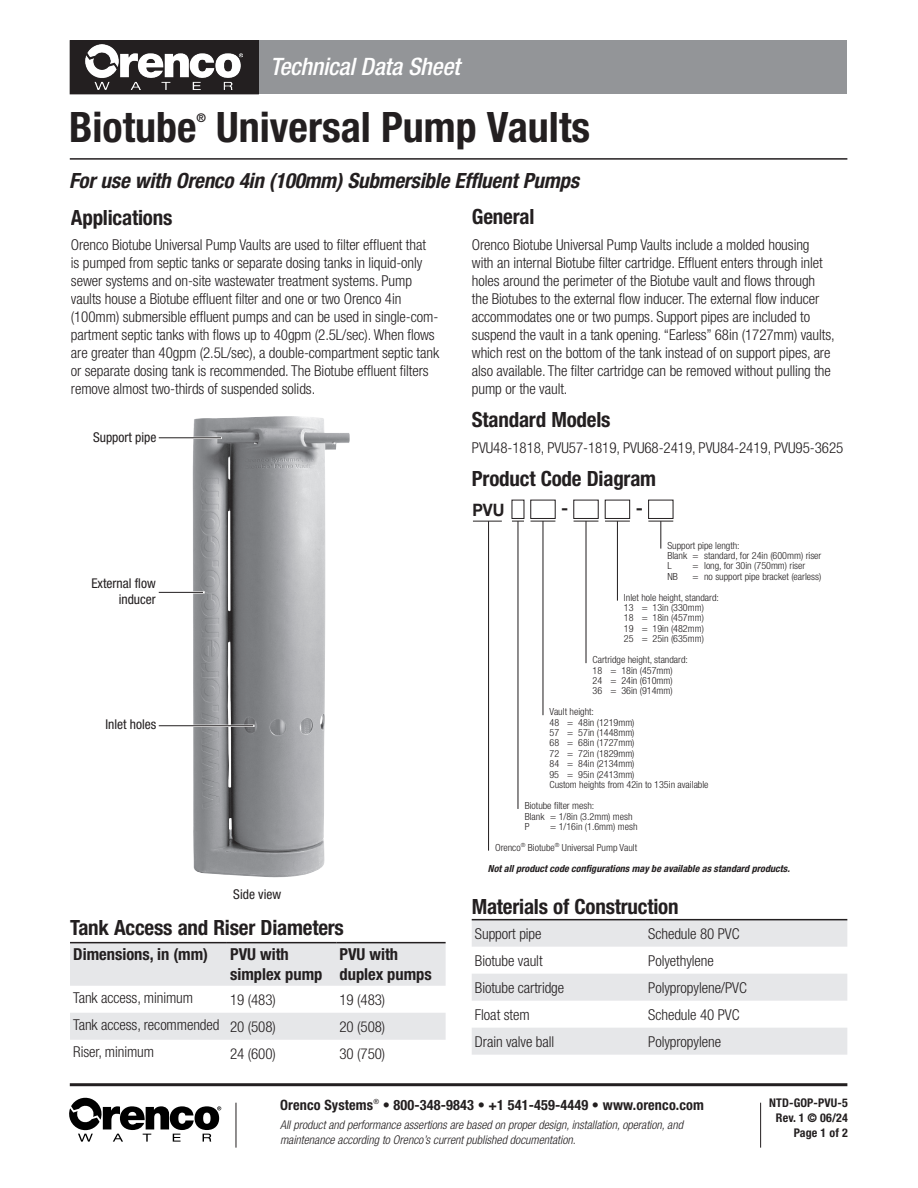
<style>
.page{position:relative;width:918px;height:1188px;background:#fff}
.page>*{position:absolute;margin:0;border:0;box-sizing:border-box;transform-origin:0 0}
.t1{font:700 condensed 42px "Helvetica Neue LT Pro";color:#231f20}
.t2{font:italic 500 condensed 24px "Helvetica Neue LT Pro";letter-spacing:-.01em;color:#fff}
.Subhead_-_Main{font:700 condensed 21px "Helvetica Neue LT Pro";letter-spacing:-.01em;color:#231f20}
.Subhead_-_Main-2{font:italic 700 condensed 21px "Helvetica Neue LT Pro";letter-spacing:-.01em;color:#231f20}
.Chart_Headline_-Main{font:700 condensed 21px "Helvetica Neue LT Pro";letter-spacing:-.01em;color:#231f20}
.t3{font:700 17.1px "Helvetica Neue LT Pro";color:#231f20;scale:.92 1}
.t4{font:700 17.1px "Helvetica Neue LT Pro";color:#231f20}
.Chart_Headline_-_Subhead{font:700 condensed 16.5px/19.8px "Helvetica Neue LT Pro";color:#231f20}
.Body_Text{font:300 condensed 15px/18px "Helvetica Neue LT Pro";letter-spacing:-.005em;color:#231f20}
.Chart_Text{font:300 condensed 15px "Helvetica Neue LT Pro";letter-spacing:-.005em;color:#231f20}
.t5{font:700 condensed 14.25px "Helvetica Neue LT Pro";letter-spacing:.01em;color:#231f20}
.Captions_-_Right{font:condensed 13.5px/16.2px "Helvetica Neue LT Pro";color:#231f20;text-align:right}
.Captions_-_Centered{font:condensed 13.5px "Helvetica Neue LT Pro";color:#231f20}
.t6{font:italic 300 condensed 12px/15px "Helvetica Neue LT Pro";color:#231f20}
.t7{font:700 condensed 12px/15px "Helvetica Neue LT Pro";letter-spacing:.01em;color:#231f20;text-align:right}
.t8{font:500 condensed 12px "Helvetica Neue LT Pro";color:#231f20}
.t9{font:300 condensed 9.75px/10.4px "Helvetica Neue LT Pro";color:#231f20}
.t10{font:italic 700 condensed 9.75px "Helvetica Neue LT Pro";color:#231f20}
.t11{font:condensed 7.2px "Helvetica Neue LT Pro";color:#231f20}
</style>
<div class="page">
<hr style="left:70px;top:1083px;width:777px;height:3px;background:#231f20">
<hr style="left:70px;top:158px;width:777px;height:2px;background:#231f20">
<div style="left:70px;top:40px;width:777px;height:54px;background:#939598"></div>
<div style="left:70px;top:41px;width:188px;height:53px;background:#231f20"></div>
<img style="left:86px;top:44px;width:157px;height:46px">
<div style="left:70px;top:40px;width:189px;height:54px;border:1px solid #231f20"></div>
<svg style="left:69px;top:1098px;width:152px;height:44px"></svg>
<hr style="left:236px;top:1103px;width:1px;height:45px;background:#231f20">
<hr style="left:760px;top:1103px;width:1px;height:45px;background:#231f20">
<img style="left:192px;top:416px;width:158px;height:462px">
<hr style="left:159px;top:437px;width:63px;height:2px;background:#fff">
<hr style="left:177px;top:591px;width:28px;height:3px;background:#fff">
<hr style="left:159px;top:437px;width:62px;height:1px;background:#231f20">
<hr style="left:159px;top:592px;width:44px;height:1px;background:#231f20">
<hr style="left:167px;top:725px;width:88px;height:2px;background:#fff">
<hr style="left:159px;top:725px;width:94px;height:1px;background:#231f20">
<svg style="left:473px;top:521px;width:29px;height:1px"></svg>
<hr style="left:488px;top:521px;width:1px;height:330px;background:#231f20">
<svg style="left:511px;top:499px;width:163px;height:310px"></svg>
<svg style="left:70px;top:943px;width:376px;height:97px"></svg>
<hr style="left:70px;top:942px;width:157px;height:1px;background:#231f20">
<hr style="left:227px;top:942px;width:109px;height:1px;background:#231f20">
<hr style="left:336px;top:942px;width:110px;height:1px;background:#231f20">
<svg style="left:472px;top:920px;width:375px;height:135px;fill:#e6e7e9"></svg>
<hr style="left:472px;top:919px;width:173px;height:1px;background:#231f20">
<hr style="left:645px;top:919px;width:202px;height:1px;background:#231f20">
<h2 class="t2" style="left:270px;top:52px;width:191px">Technical Data Sheet</h2>
<h1 class="t1" style="left:69px;top:102px;width:129px">Biotube</h1>
<p class="t8" style="left:197px;top:111px;width:11px">®</p>
<h1 class="t1" style="left:216px;top:102px;width:375px">Universal Pump Vaults</h1>
<p class="Subhead_-_Main-2" style="left:69px;top:168px;width:511px">For use with Orenco 4in (100mm) Submersible Effluent Pumps</p>
<p class="Subhead_-_Main" style="left:71px;top:204px;width:103px">Applications</p>
<p class="Body_Text" style="left:71px;top:236px;width:370px">Orenco Biotube Universal Pump Vaults are used to filter effluent that<br>is pumped from septic tanks or separate dosing tanks in liquid-only sewer systems and on-site wastewater treatment systems. Pump vaults house a Biotube effluent filter and one or two Orenco 4in (100mm) submersible effluent pumps and can be used in single-com&shy;partment septic tanks with flows up to 40gpm (2.5L/sec). When flows are greater than 40gpm (2.5L/sec), a double-compartment septic tank or separate dosing tank is recommended. The Biotube effluent filters remove almost two-thirds of suspended solids.</p>
<p class="Captions_-_Right" style="left:93px;top:429px;width:65px">Support pipe</p>
<p class="Captions_-_Right" style="left:91px;top:575px;width:66px">External flow inducer</p>
<p class="Captions_-_Right" style="left:106px;top:716px;width:52px">Inlet holes</p>
<p class="Captions_-_Centered" style="left:233px;top:886px;width:49px">Side view</p>
<p class="Chart_Headline_-Main" style="left:70px;top:915px;width:275px">Tank Access and Riser Diameters</p>
<p class="Chart_Headline_-_Subhead" style="left:73px;top:944px;width:136px">Dimensions, in (mm)</p>
<p class="Chart_Headline_-_Subhead" style="left:230px;top:944px;width:94px">PVU with simplex pump</p>
<p class="Chart_Headline_-_Subhead" style="left:340px;top:944px;width:94px">PVU with duplex pumps</p>
<p class="Chart_Text" style="left:73px;top:989px;width:121px">Tank access, minimum</p>
<p class="Chart_Text" style="left:230px;top:991px;width:47px">19 (483)</p>
<p class="Chart_Text" style="left:340px;top:991px;width:47px">19 (483)</p>
<p class="Chart_Text" style="left:73px;top:1016px;width:148px">Tank access, recommended</p>
<p class="Chart_Text" style="left:230px;top:1018px;width:47px">20 (508)</p>
<p class="Chart_Text" style="left:340px;top:1018px;width:47px">20 (508)</p>
<p class="Chart_Text" style="left:73px;top:1043px;width:82px">Riser, minimum</p>
<p class="Chart_Text" style="left:230px;top:1045px;width:47px">24 (600)</p>
<p class="Chart_Text" style="left:340px;top:1045px;width:47px">30 (750)</p>
<p class="Subhead_-_Main" style="left:472px;top:204px;width:64px">General</p>
<p class="Body_Text" style="left:472px;top:235px;width:364px">Orenco Biotube Universal Pump Vaults include a molded housing with an internal Biotube filter cartridge. Effluent enters through inlet holes around the perimeter of the Biotube vault and flows through the Biotubes to the external flow inducer. The external flow inducer accommodates one or two pumps. Support pipes are included to suspend the vault in a tank opening. “Earless” 68in (1727mm) vaults, which rest on the bottom of the tank instead of on support pipes, are also available. The filter cartridge can be removed without pulling the pump or the vault.</p>
<p class="Subhead_-_Main" style="left:472px;top:407px;width:140px">Standard Models</p>
<p class="Body_Text" style="left:472px;top:438px;width:373px">PVU48-1818, PVU57-1819, PVU68-2419, PVU84-2419, PVU95-3625</p>
<p class="Subhead_-_Main" style="left:472px;top:466px;width:186px">Product Code Diagram</p>
<p class="t3" style="left:472px;top:499px;width:36px">PVU</p>
<p class="t4" style="left:561px;top:498px;width:9px">-</p>
<p class="t4" style="left:636px;top:498px;width:9px">-</p>
<p class="t9" style="left:667px;top:540px;width:156px">Support pipe length:<br>Blank = standard, for 24in (600mm) riser<br>L</p>
<p class="t9" style="left:692px;top:561px;width:114px">= long, for 30in (750mm) riser</p>
<p class="t9" style="left:667px;top:571px;width:12px">NB</p>
<p class="t9" style="left:692px;top:571px;width:130px">= no support pipe bracket (earless)</p>
<p class="t9" style="left:624px;top:592px;width:97px">Inlet hole height, standard:<br>13 = 13in (330mm)<br>18 = 18in (457mm)<br>19 = 19in (482mm)<br>25 = 25in (635mm)</p>
<p class="t9" style="left:593px;top:654px;width:97px">Cartridge height, standard:<br>18 = 18in (457mm)<br>24 = 24in (610mm)<br>36 = 36in (914mm)</p>
<p class="t9" style="left:549px;top:706px;width:161px">Vault height:<br>48 = 48in (1219mm)<br>57 = 57in (1448mm)<br>68 = 68in (1727mm)<br>72 = 72in (1829mm)<br>84 = 84in (2134mm)<br>95 = 95in (2413mm)<br>Custom heights from 42in to 135in available</p>
<p class="t9" style="left:525px;top:801px;width:109px">Biotube filter mesh:<br>Blank = 1/8in (3.2mm) mesh<br>P</p>
<p class="t9" style="left:550px;top:822px;width:89px">= 1/16in (1.6mm) mesh</p>
<p class="t9" style="left:495px;top:842px;width:144px">Orenco<sup>®</sup> Biotube<sup>®</sup> Universal Pump Vault</p>
<p class="t10" style="left:488px;top:862px;width:303px">Not all product code configurations may be available as standard products.</p>
<p class="Chart_Headline_-Main" style="left:472px;top:893px;width:208px">Materials of Construction</p>
<p class="Chart_Text" style="left:475px;top:925px;width:68px">Support pipe</p>
<p class="Chart_Text" style="left:648px;top:925px;width:93px">Schedule 80 PVC</p>
<p class="Chart_Text" style="left:475px;top:952px;width:69px">Biotube vault</p>
<p class="Chart_Text" style="left:648px;top:952px;width:67px">Polyethylene</p>
<p class="Chart_Text" style="left:475px;top:979px;width:91px">Biotube cartridge</p>
<p class="Chart_Text" style="left:648px;top:979px;width:100px">Polypropylene/PVC</p>
<p class="Chart_Text" style="left:475px;top:1006px;width:56px">Float stem</p>
<p class="Chart_Text" style="left:648px;top:1006px;width:93px">Schedule 40 PVC</p>
<p class="Chart_Text" style="left:475px;top:1033px;width:81px">Drain valve ball</p>
<p class="Chart_Text" style="left:648px;top:1033px;width:74px">Polypropylene</p>
<p class="t5" style="left:280px;top:1096px;width:95px">Orenco Systems</p>
<p class="t11" style="left:373px;top:1097px;width:7px">®</p>
<p class="t5" style="left:383px;top:1096px;width:323px">• 800-348-9843 • +1 541-459-4449 • www.orenco.com</p>
<p class="t6" style="left:280px;top:1117px;width:404px">All product and performance assertions are based on proper design, installation, operation, and maintenance according to Orenco’s current published documentation.</p>
<p class="t7" style="left:769px;top:1095px;width:80px">NTD-GOP-PVU-5<br>Rev. 1 © 06/24<br>Page 1 of 2</p>
</div>
